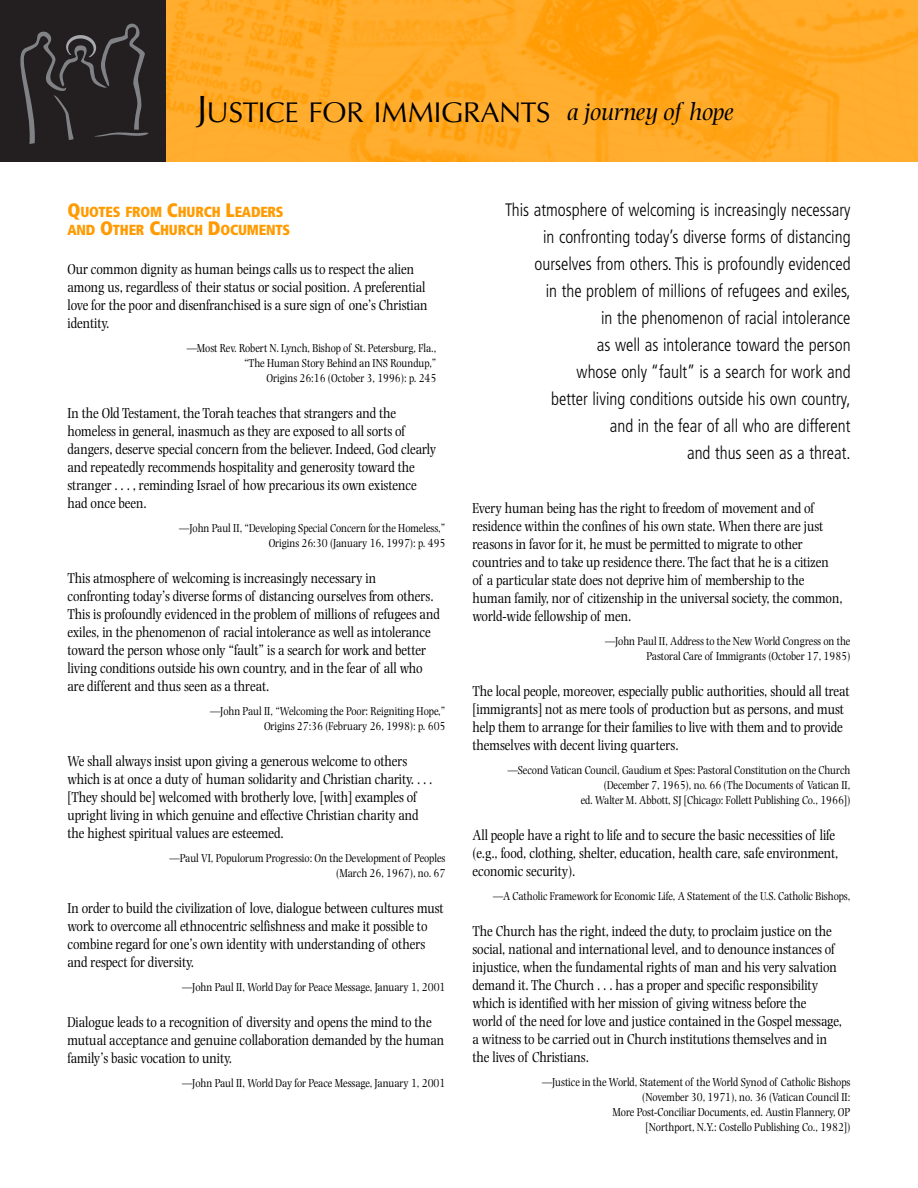
<style>
.page{position:relative;width:918px;height:1188px;background:#fff}
.page>*{position:absolute;margin:0;border:0;box-sizing:border-box;transform-origin:0 0}
.t1{font:29.25px "Optus T";letter-spacing:-.015em;color:#000}
.t2{font:300 condensed 18px/27px "Frutiger";color:#000;text-align:right;scale:.95 1}
.t3{font:15px/18px "Photina";letter-spacing:-.005em;color:#000;scale:.85 1}
.t4{font:900 condensed 14.7px/18px "Frutiger";letter-spacing:-.015em;color:#ff9b00;scale:.95 1}
.t5{font:12px/15px "Photina";letter-spacing:-.005em;color:#000;text-align:right;scale:.85 1}
.s1{font-size:39px}
.s2{font-family:"Photina";font-style:italic;font-size:25.5px}
.s3{font-size:19.5px}
</style>
<div class="page">
<img style="left:165px;top:0;width:753px;height:162px">
<div style="left:0;top:0;width:165px;height:162px;background:#231f20"></div>
<svg style="left:20px;top:23px;width:129px;height:121px"></svg>
<h1 class="t1" style="left:196px;top:95px;width:539px"><span class="s1">J</span>USTICE FOR IMMIGRANTS <span class="s2">a journey of hope</span></h1>
<p class="t4" style="left:67px;top:204px;width:236px"><span class="s3">Q</span>UOTES FROM <span class="s3">C</span>HURCH <span class="s3">L</span>EADERS<br>AND <span class="s3">O</span>THER <span class="s3">C</span>HURCH <span class="s3">D</span>OCUMENTS</p>
<p class="t3" style="left:68px;top:261px;width:425px">Our common dignity as human beings calls us to respect the alien among us, regardless of their status or social position. A preferential love for the poor and disenfranchised is a sure sign of one’s Christian identity.</p>
<p class="t5" style="left:187px;top:341px;width:295px">—Most Rev. Robert N. Lynch, Bishop of St. Petersburg, Fla., “The Human Story Behind an INS Roundup,”<br>Origins 26:16 (October 3, 1996): p. 245</p>
<p class="t3" style="left:68px;top:405px;width:435px">In the Old Testament, the Torah teaches that strangers and the homeless in general, inasmuch as they are exposed to all sorts of dangers, deserve special concern from the believer. Indeed, God clearly and repeatedly recommends hospitality and generosity toward the stranger . . . , reminding Israel of how precarious its own existence had once been.</p>
<p class="t5" style="left:179px;top:521px;width:315px">—John Paul II, “Developing Special Concern for the Homeless,”<br>Origins 26:30 (January 16, 1997): p. 495</p>
<p class="t3" style="left:67px;top:570px;width:440px">This atmosphere of welcoming is increasingly necessary in confronting today’s diverse forms of distancing ourselves from others.<br>This is profoundly evidenced in the problem of millions of refugees and exiles, in the phenomenon of racial intolerance as well as intolerance toward the person whose only “fault” is a search for work and better living conditions outside his own country, and in the fear of all who are different and thus seen as a threat.</p>
<p class="t5" style="left:210px;top:704px;width:278px">—John Paul II, “Welcoming the Poor: Reigniting Hope,”<br>Origins 27:36 (February 26, 1998): p. 605</p>
<p class="t3" style="left:68px;top:753px;width:431px">We shall always insist upon giving a generous welcome to others which is at once a duty of human solidarity and Christian charity. . . . [They should be] welcomed with brotherly love, [with] examples of upright living in which genuine and effective Christian charity and the highest spiritual values are esteemed.</p>
<p class="t5" style="left:170px;top:851px;width:326px">—Paul VI, Populorum Progressio: On the Development of Peoples (March 26, 1967), no. 67</p>
<p class="t3" style="left:68px;top:900px;width:444px">In order to build the civilization of love, dialogue between cultures must work to overcome all ethnocentric selfishness and make it possible to combine regard for one’s own identity with understanding of others and respect for diversity.</p>
<p class="t5" style="left:182px;top:980px;width:311px">—John Paul II, World Day for Peace Message, January 1, 2001</p>
<p class="t3" style="left:68px;top:1014px;width:445px">Dialogue leads to a recognition of diversity and opens the mind to the mutual acceptance and genuine collaboration demanded by the human family’s basic vocation to unity.</p>
<p class="t5" style="left:182px;top:1076px;width:311px">—John Paul II, World Day for Peace Message, January 1, 2001</p>
<p class="t2" style="left:505px;top:198px;width:365px">This atmosphere of welcoming is increasingly necessary in confronting today’s diverse forms of distancing ourselves from others. This is profoundly evidenced<br>in the problem of millions of refugees and exiles,<br>in the phenomenon of racial intolerance<br>as well as intolerance toward the person<br>whose only “fault” is a search for work and<br>better living conditions outside his own country,<br>and in the fear of all who are different<br>and thus seen as a threat.</p>
<p class="t3" style="left:472px;top:500px;width:437px">Every human being has the right to freedom of movement and of residence within the confines of his own state. When there are just reasons in favor for it, he must be permitted to migrate to other countries and to take up residence there. The fact that he is a citizen<br>of a particular state does not deprive him of membership to the human family, nor of citizenship in the universal society, the common, world-wide fellowship of men.</p>
<p class="t5" style="left:605px;top:634px;width:290px">—John Paul II, Address to the New World Congress on the<br>Pastoral Care of Immigrants (October 17, 1985)</p>
<p class="t3" style="left:472px;top:683px;width:445px">The local people, moreover, especially public authorities, should all treat [immigrants] not as mere tools of production but as persons, and must help them to arrange for their families to live with them and to provide themselves with decent living quarters.</p>
<p class="t5" style="left:508px;top:763px;width:405px">—Second Vatican Council, Gaudium et Spes: Pastoral Constitution on the Church (December 7, 1965), no. 66 (The Documents of Vatican II,<br>ed. Walter M. Abbott, SJ [Chicago: Follett Publishing Co., 1966])</p>
<p class="t3" style="left:472px;top:827px;width:432px">All people have a right to life and to secure the basic necessities of life (e.g., food, clothing, shelter, education, health care, safe environment, economic security).</p>
<p class="t5" style="left:493px;top:889px;width:422px">—A Catholic Framework for Economic Life, A Statement of the U.S. Catholic Bishops,</p>
<p class="t3" style="left:472px;top:923px;width:436px">The Church has the right, indeed the duty, to proclaim justice on the social, national and international level, and to denounce instances of injustice, when the fundamental rights of man and his very salvation demand it. The Church . . . has a proper and specific responsibility which is identified with her mission of giving witness before the<br>world of the need for love and justice contained in the Gospel message, a witness to be carried out in Church institutions themselves and in the lives of Christians.</p>
<p class="t5" style="left:542px;top:1075px;width:364px">—Justice in the World, Statement of the World Synod of Catholic Bishops (November 30, 1971), no. 36 (Vatican Council II:<br>More Post-Conciliar Documents, ed. Austin Flannery, OP<br>[Northport, N.Y.: Costello Publishing Co., 1982])</p>
</div>
